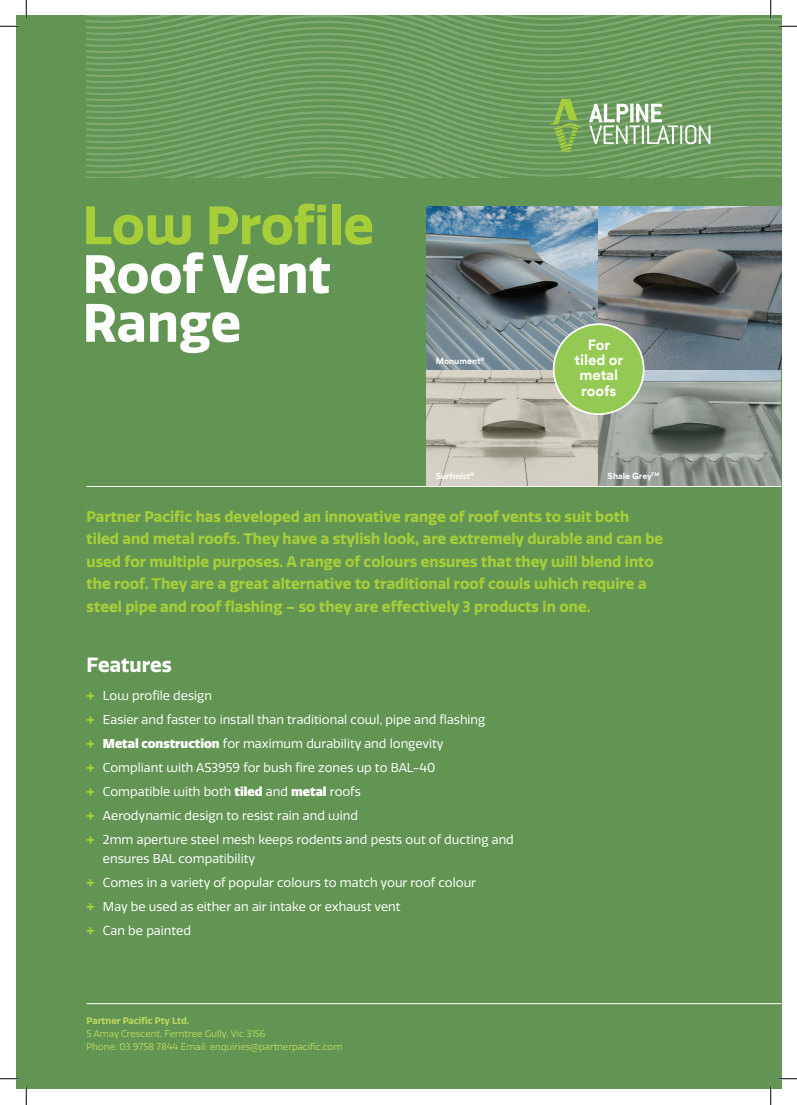
<style>
.page{position:relative;width:797px;height:1105px;background:#fff}
.page>*{position:absolute;margin:0;border:0;box-sizing:border-box;transform-origin:0 0}
.t1{font:700 52.5px/48.8px "Quatro";color:#fff}
.t2{font:700 52.5px "Quatro";color:#a6ce39}
.t3{font:700 20px "Quatro";color:#fff}
.t4{font:700 15px/22.5px "Quatro";color:#a6ce39}
.t5{font:700 14.75px/15.2px "Circular XXTT";color:#fff;text-align:center}
.t6{font:12.5px/24.1px "Quatro";color:#fff}
.t7{font:9.38px/13px "Quatro";color:#b6d65f}
.t8{font:700 9.38px "Quatro";color:#b6d65f}
.t9{font:700 8.75px "Circular XXTT";color:#fff}
.s1{font-weight:700;font-size:15px;color:#a6ce39}
.s2{font-weight:900}
</style>
<div class="page">
<div style="left:16px;top:16px;width:765px;height:1073px;background:#629553"></div>
<img style="left:427px;top:206px;width:354px;height:280px">
<hr style="left:86px;top:1003px;width:695px;height:1px;background:#fff">
<hr style="left:86px;top:486px;width:695px;height:1px;background:#fff">
<div style="left:553px;top:324px;width:90px;height:90px;background:#94ca53;border-radius:50%"></div>
<div style="left:553px;top:323px;width:91px;height:92px;border:2px solid #fff;border-radius:50%"></div>
<svg style="left:0;top:25px;width:19px;height:2px"></svg>
<svg style="left:0;top:1078px;width:19px;height:1px"></svg>
<svg style="left:778px;top:1078px;width:19px;height:1px"></svg>
<svg style="left:25px;top:0;width:2px;height:19px"></svg>
<svg style="left:25px;top:1086px;width:2px;height:19px"></svg>
<svg style="left:86px;top:0;width:711px;height:177px"></svg>
<svg style="left:770px;top:1086px;width:1px;height:19px"></svg>
<h1 class="t2" style="left:83px;top:194px;width:293px">Low Profile</h1>
<h1 class="t1" style="left:83px;top:251px;width:250px">Roof Vent<br>Range</h1>
<p class="t9" style="left:436px;top:355px;width:50px">Monument<sup>®</sup></p>
<p class="t9" style="left:436px;top:470px;width:40px">Surfmist<sup>®</sup></p>
<p class="t5" style="left:574px;top:336px;width:50px">For tiled or metal roofs</p>
<p class="t9" style="left:607px;top:470px;width:53px">Shale Grey<sup>TM</sup></p>
<p class="t4" style="left:86px;top:505px;width:578px">Partner Pacific has developed an innovative range of roof vents to suit both tiled and metal roofs. They have a stylish look, are extremely durable and can be used for multiple purposes. A range of colours ensures that they will blend into the roof. They are a great alternative to traditional roof cowls which require a steel pipe and roof flashing – so they are effectively 3 products in one.</p>
<h2 class="t3" style="left:86px;top:653px;width:87px">Features</h2>
<p class="t6" style="left:86px;top:684px;width:429px"><span class="s1">+</span> Low profile design<br><span class="s1">+</span> Easier and faster to install than traditional cowl, pipe and flashing<br><span class="s1">+</span> <span class="s2">Metal construction</span> for maximum durability and longevity<br><span class="s1">+</span> Compliant with AS3959 for bush fire zones up to BAL-40<br><span class="s1">+</span> Compatible with both <span class="s2">tiled</span> and <span class="s2">metal</span> roofs<br><span class="s1">+</span> Aerodynamic design to resist rain and wind<br><span class="s1">+</span> 2mm aperture steel mesh keeps rodents and pests out of ducting and</p>
<p class="t6" style="left:86px;top:847px;width:391px;text-indent:16px">ensures BAL compatibility<br><span class="s1">+</span> Comes in a variety of popular colours to match your roof colour <span class="s1">+</span> May be used as either an air intake or exhaust vent<br><span class="s1">+</span> Can be painted</p>
<p class="t8" style="left:86px;top:1015px;width:104px">Partner Pacific Pty Ltd.</p>
<p class="t7" style="left:86px;top:1028px;width:257px">5 Amay Crescent, Ferntree Gully, Vic 3156<br>Phone: 03 9758 7844 Email: enquiries@partnerpacific.com</p>
</div>
